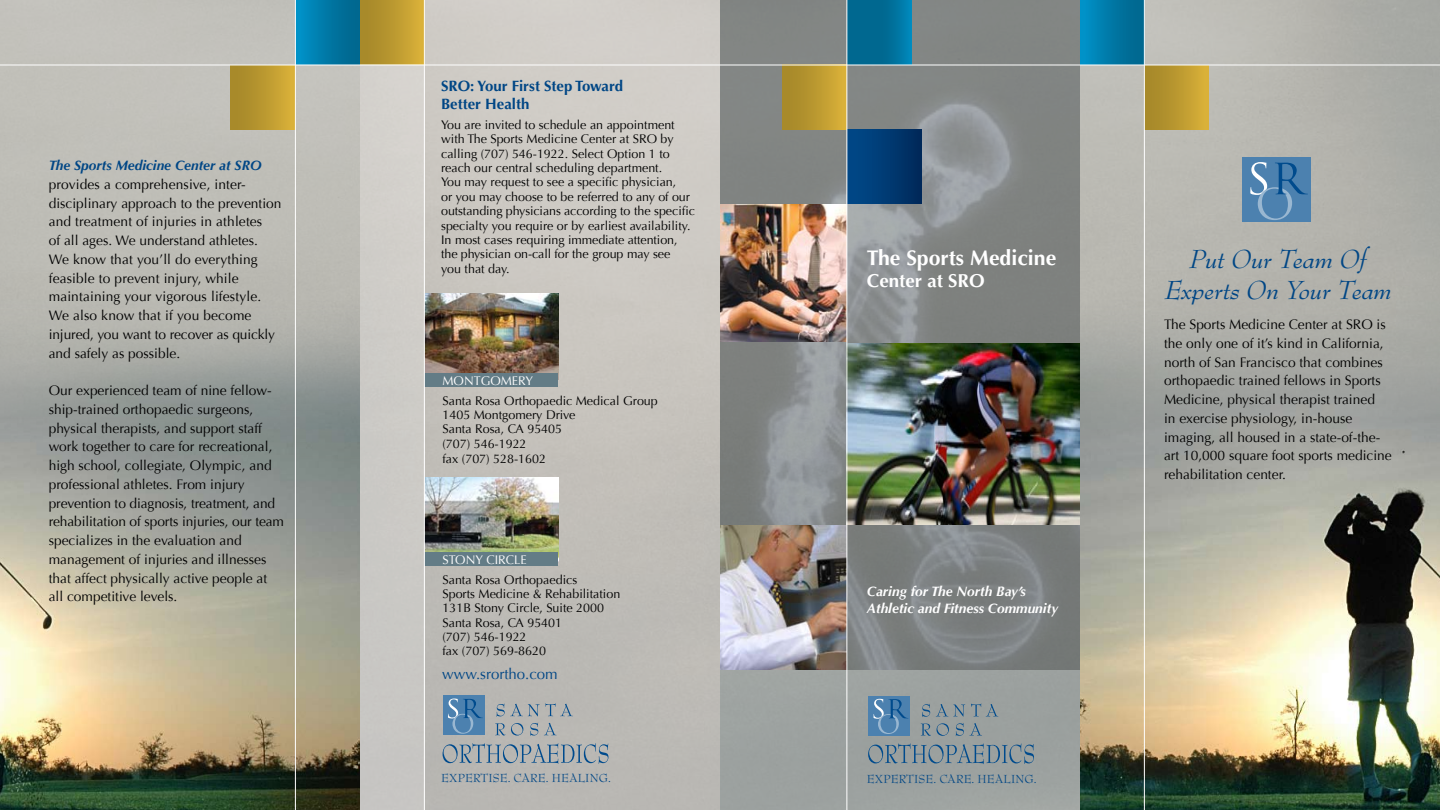
<style>
.page{position:relative;width:1440px;height:810px;background:#fff}
.page>*{position:absolute;margin:0;border:0;box-sizing:border-box;transform-origin:0 0}
.t1{font:italic 28.5px/31.2px "Bernhard Modern Std";color:#004685;text-align:center}
.t2{font:700 21.25px "Optima";color:#fff}
.t3{font:700 18.75px "Optima";color:#fff}
.t4{font:700 15px/17.5px "Optima";color:#004685}
.t5{font:15px "Optima";color:#004685}
.t6{font:13.75px/18.8px "Optima";color:#000}
.t7{font:italic 700 13.75px/17.5px "Optima";color:#fff}
.t8{font:italic 700 13.75px "Optima";color:#004685}
.t9{font:12.75px "Bernhard Modern Std";letter-spacing:.01em;color:#004685}
.t10{font:12.5px/14.5px "Optima";color:#000}
.t11{font:12.5px "Optima";color:#fff}
</style>
<div class="page">
<img style="left:0;top:0;width:1440px;height:250px">
<div style="left:720px;top:0;width:360px;height:810px;background:#9ca1a0"></div>
<div style="left:360px;top:0;width:360px;height:810px;background:linear-gradient(to bottom,#d4d0ca,#b6b5b0)"></div>
<img style="left:720px;top:0;width:360px;height:670px">
<img style="left:425px;top:478px;width:133px;height:74px">
<div style="left:869px;top:696px;width:41px;height:39px;background:#4c81af"></div>
<svg style="left:874px;top:699px;width:34px;height:35px"></svg>
<svg style="left:922px;top:704px;width:8px;height:13px"></svg>
<svg style="left:936px;top:704px;width:29px;height:13px"></svg>
<svg style="left:971px;top:703px;width:27px;height:14px"></svg>
<svg style="left:921px;top:724px;width:10px;height:12px"></svg>
<svg style="left:937px;top:723px;width:12px;height:13px"></svg>
<svg style="left:956px;top:723px;width:26px;height:13px"></svg>
<svg style="left:868px;top:743px;width:166px;height:21px"></svg>
<div style="left:443px;top:696px;width:41px;height:39px;background:#4c81af"></div>
<svg style="left:448px;top:699px;width:35px;height:35px"></svg>
<svg style="left:497px;top:703px;width:76px;height:14px"></svg>
<svg style="left:495px;top:723px;width:28px;height:13px"></svg>
<svg style="left:530px;top:723px;width:8px;height:13px"></svg>
<svg style="left:544px;top:723px;width:13px;height:12px"></svg>
<svg style="left:443px;top:743px;width:165px;height:21px;background:#95a2ab"></svg>
<svg style="left:848px;top:0;width:63px;height:65px;background:#016f99"></svg>
<img style="left:425px;top:293px;width:133px;height:80px">
<img style="left:848px;top:343px;width:232px;height:182px">
<div style="left:360px;top:0;width:64px;height:65px;background:linear-gradient(to right,#a08428,#d8af39)"></div>
<div style="left:1080px;top:0;width:64px;height:65px;background:linear-gradient(to right,#0092c8,#006389)"></div>
<div style="left:296px;top:0;width:64px;height:65px;background:linear-gradient(to right,#0091c7,#006389)"></div>
<div style="left:782px;top:65px;width:65px;height:64px;background:linear-gradient(to right,#a08428,#d9b039)"></div>
<div style="left:424px;top:373px;width:134px;height:14px;background:#637c86"></div>
<div style="left:424px;top:552px;width:134px;height:14px;background:#637c86"></div>
<div style="left:360px;top:65px;width:64px;height:745px;background:#cccac5"></div>
<div style="left:1144px;top:65px;width:65px;height:65px;background:linear-gradient(to right,#a08328,#d9b039)"></div>
<img style="left:1080px;top:250px;width:360px;height:560px">
<div style="left:847px;top:129px;width:75px;height:75px;background:linear-gradient(to right,#004b8c,#002a5a)"></div>
<img style="left:0;top:250px;width:360px;height:560px">
<div style="left:1242px;top:158px;width:68px;height:64px;background:#4c81af"></div>
<svg style="left:1250px;top:162px;width:58px;height:58px"></svg>
<div style="left:231px;top:65px;width:64px;height:65px;background:linear-gradient(to right,#a08428,#d8b039)"></div>
<hr style="left:0;top:65px;width:1440px;height:1px;background:#fff">
<hr style="left:1144px;top:0;width:1px;height:810px;background:#fff">
<hr style="left:295px;top:0;width:1px;height:810px;background:#fff">
<img style="left:720px;top:204px;width:127px;height:137px">
<img style="left:720px;top:525px;width:127px;height:145px">
<hr style="left:424px;top:0;width:1px;height:810px;background:#fff">
<hr style="left:847px;top:0;width:1px;height:810px;background:#fff">
<p class="t8" style="left:49px;top:157px;width:214px">The Sports Medicine Center at SRO</p>
<p class="t6" style="left:49px;top:175px;width:234px">provides a comprehensive, inter&shy;disciplinary approach to the prevention and treatment of injuries in athletes<br>of all ages. We understand athletes.<br>We know that you’ll do everything feasible to prevent injury, while maintaining your vigorous lifestyle.<br>We also know that if you become injured, you want to recover as quickly and safely as possible.</p>
<p class="t6" style="left:49px;top:381px;width:237px">Our experienced team of nine fellow&shy;ship-trained orthopaedic surgeons, physical therapists, and support staff work together to care for recreational, high school, collegiate, Olympic, and professional athletes. From injury prevention to diagnosis, treatment, and rehabilitation of sports injuries, our team specializes in the evaluation and management of injuries and illnesses that affect physically active people at all competitive levels.</p>
<p class="t4" style="left:441px;top:77px;width:183px">SRO: Your First Step Toward<br>Better Health</p>
<p class="t10" style="left:441px;top:118px;width:255px">You are invited to schedule an appointment with The Sports Medicine Center at SRO by calling (707) 546-1922. Select Option 1 to reach our central scheduling department.<br>You may request to see a specific physician,<br>or you may choose to be referred to any of our outstanding physicians according to the specific specialty you require or by earliest availability.<br>In most cases requiring immediate attention, the physician on-call for the group may see<br>you that day.</p>
<p class="t11" style="left:442px;top:373px;width:92px">MONTGOMERY</p>
<p class="t10" style="left:442px;top:393px;width:217px">Santa Rosa Orthopaedic Medical Group<br>1405 Montgomery Drive<br>Santa Rosa, CA 95405<br>(707) 546-1922<br>fax (707) 528-1602</p>
<p class="t11" style="left:442px;top:552px;width:86px">STONY CIRCLE</p>
<p class="t10" style="left:442px;top:572px;width:179px">Santa Rosa Orthopaedics<br>Sports Medicine &amp; Rehabilitation<br>131B Stony Circle, Suite 2000<br>Santa Rosa, CA 95401<br>(707) 546-1922<br>fax (707) 569-8620</p>
<p class="t5" style="left:442px;top:665px;width:117px">www.srortho.com</p>
<p class="t9" style="left:441px;top:771px;width:171px">EXPERTISE. CARE. HEALING.</p>
<h2 class="t2" style="left:867px;top:245px;width:191px">The Sports Medicine</h2>
<h3 class="t3" style="left:867px;top:270px;width:119px">Center at SRO</h3>
<p class="t7" style="left:867px;top:582px;width:193px">Caring for The North Bay’s<br>Athletic and Fitness Community</p>
<p class="t9" style="left:867px;top:772px;width:171px">EXPERTISE. CARE. HEALING.</p>
<h1 class="t1" style="left:1164px;top:244px;width:229px">Put Our Team Of<br>Experts On Your Team</h1>
<p class="t6" style="left:1164px;top:315px;width:229px">The Sports Medicine Center at SRO is the only one of it’s kind in California, north of San Francisco that combines orthopaedic trained fellows in Sports Medicine, physical therapist trained<br>in exercise physiology, in-house imaging, all housed in a state-of-the&shy;art 10,000 square foot sports medicine rehabilitation center.</p>
</div>
